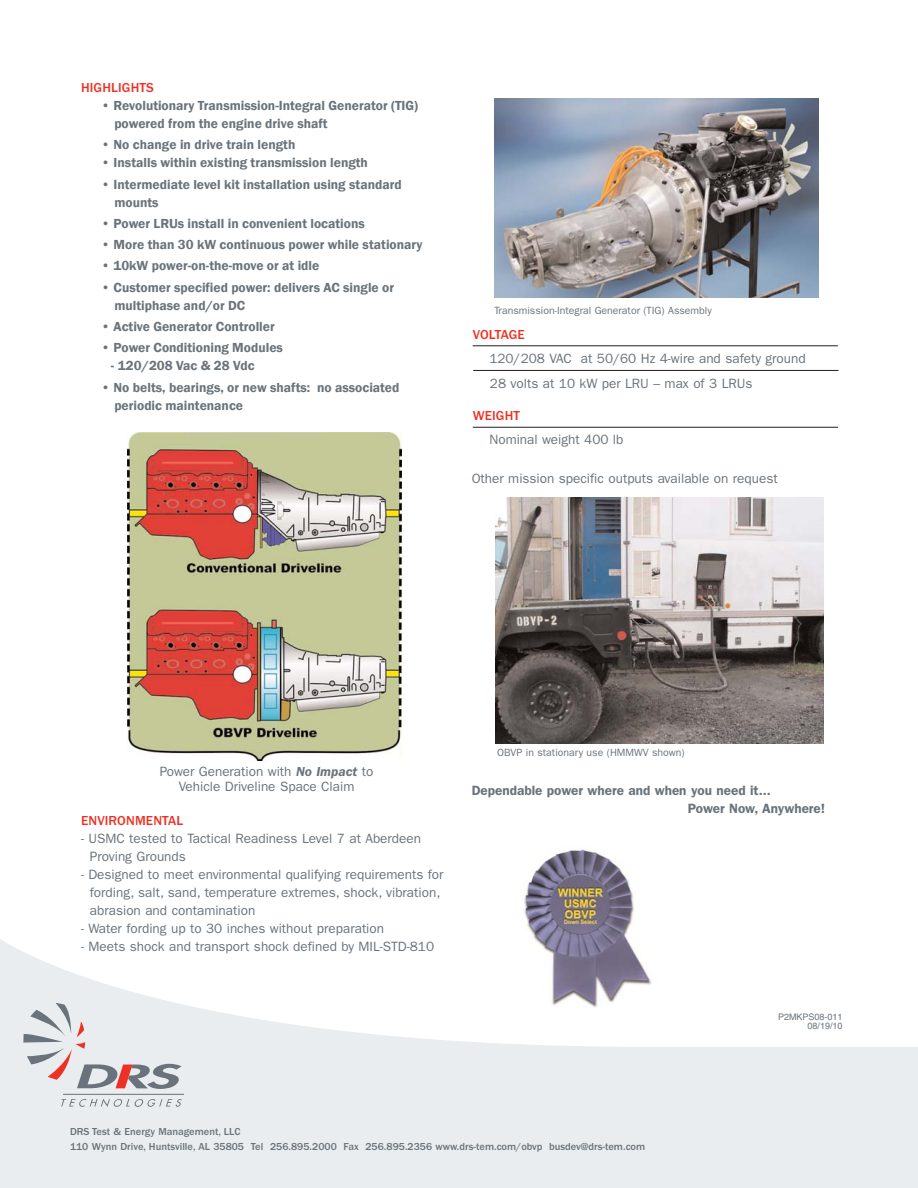
<style>
.page{position:relative;width:918px;height:1188px;background:#fff}
.page>*{position:absolute;margin:0;border:0;box-sizing:border-box;transform-origin:0 0}
.t1{font:600 13.5px/18.3px "Franklin Gothic";color:#6a737b}
.t2{font:13.5px/18px "ITC Franklin Gothic Std";color:#6a737b}
.t3{font:600 13.5px/18px "ITC Franklin Gothic Std";color:#6a737b}
.t4{font:500 13.5px "ITC Franklin Gothic Std";letter-spacing:.01em;color:#ee3124}
.t5{font:500 10.5px/15px "ITC Franklin Gothic Std";color:#6a737b}
.t6{font:10.5px "ITC Franklin Gothic Std";color:#6a737b}
.t7{font:9px/9px "Helvetica";color:#6a737b;text-align:right}
.s1{font-weight:600;font-style:italic}
</style>
<div class="page">
<svg style="left:0;top:939px;width:918px;height:249px;fill:#e9edef"></svg>
<svg style="left:23px;top:1003px;width:159px;height:86px"></svg>
<svg style="left:61px;top:1099px;width:121px;height:8px"></svg>
<hr style="left:63px;top:1094px;width:121px;height:1px;background:#6a737b">
<div style="left:730px;top:1012px;width:114px;height:25px;background:#fff"></div>
<img style="left:496px;top:498px;width:327px;height:246px">
<hr style="left:473px;top:346px;width:365px;height:1px;background:#231f20">
<hr style="left:473px;top:427px;width:365px;height:1px;background:#231f20">
<img style="left:127px;top:433px;width:275px;height:327px">
<img style="left:495px;top:99px;width:324px;height:199px">
<hr style="left:473px;top:370px;width:365px;height:1px;background:#231f20">
<img style="left:509px;top:849px;width:157px;height:160px">
<p class="t4" style="left:81px;top:82px;width:74px">HIGHLIGHTS</p>
<p class="t1" style="left:114px;top:96px;width:305px;text-indent:-13px">• Revolutionary Transmission-Integral Generator (TIG) powered from the engine drive shaft</p>
<p class="t1" style="left:101px;top:135px;width:196px">• No change in drive train length</p>
<p class="t1" style="left:101px;top:154px;width:268px">• Installs within existing transmission length</p>
<p class="t1" style="left:114px;top:175px;width:289px;text-indent:-13px">• Intermediate level kit installation using standard mounts</p>
<p class="t1" style="left:101px;top:214px;width:265px">• Power LRUs install in convenient locations</p>
<p class="t1" style="left:101px;top:235px;width:323px">• More than 30 kW continuous power while stationary</p>
<p class="t1" style="left:101px;top:257px;width:220px">• 10kW power-on-the-move or at idle</p>
<p class="t1" style="left:114px;top:278px;width:281px;text-indent:-13px">• Customer specified power: delivers AC single or multiphase and/or DC</p>
<p class="t1" style="left:101px;top:317px;width:175px">• Active Generator Controller</p>
<p class="t1" style="left:101px;top:339px;width:183px">• Power Conditioning Modules</p>
<p class="t1" style="left:111px;top:357px;width:145px">- 120/208 Vac &amp; 28 Vdc</p>
<p class="t1" style="left:114px;top:378px;width:287px;text-indent:-13px">• No belts, bearings, or new shafts: no associated periodic maintenance</p>
<p class="t6" style="left:494px;top:306px;width:219px">Transmission-Integral Generator (TIG) Assembly</p>
<p class="t4" style="left:473px;top:329px;width:53px">VOLTAGE</p>
<p class="t2" style="left:489px;top:351px;width:318px">120/208 VAC at 50/60 Hz 4-wire and safety ground</p>
<p class="t2" style="left:490px;top:375px;width:264px">28 volts at 10 kW per LRU – max of 3 LRUs</p>
<p class="t4" style="left:473px;top:410px;width:49px">WEIGHT</p>
<p class="t2" style="left:489px;top:432px;width:136px">Nominal weight 400 lb</p>
<p class="t2" style="left:472px;top:471px;width:307px">Other mission specific outputs available on request</p>
<p class="t2" style="left:160px;top:765px;width:215px;line-height:15px;text-align:center">Power Generation with <span class="s1">No Impact</span> to<br>Vehicle Driveline Space Claim</p>
<p class="t4" style="left:81px;top:816px;width:104px">ENVIRONMENTAL</p>
<p class="t2" style="left:90px;top:831px;width:333px;text-indent:-9px">- USMC tested to Tactical Readiness Level 7 at Aberdeen<br>Proving Grounds</p>
<p class="t2" style="left:90px;top:867px;width:355px;text-indent:-9px">- Designed to meet environmental qualifying requirements for fording, salt, sand, temperature extremes, shock, vibration, abrasion and contamination</p>
<p class="t2" style="left:81px;top:921px;width:305px">- Water fording up to 30 inches without preparation</p>
<p class="t2" style="left:81px;top:939px;width:355px">- Meets shock and transport shock defined by MIL-STD-810</p>
<p class="t6" style="left:497px;top:749px;width:189px">OBVP in stationary use (HMMWV shown)</p>
<p class="t3" style="left:688px;top:782px;width:139px;text-indent:-216px">Dependable power where and when you need it...<br>Power Now, Anywhere!</p>
<p class="t7" style="left:778px;top:1014px;width:66px">P2MKPS08-011<br>08/19/10</p>
<p class="t5" style="left:70px;top:1125px;width:577px">DRS Test &amp; Energy Management, LLC<br>110 Wynn Drive, Huntsville, AL 35805 Tel 256.895.2000 Fax 256.895.2356 www.drs-tem.com/obvp busdev@drs-tem.com</p>
</div>
